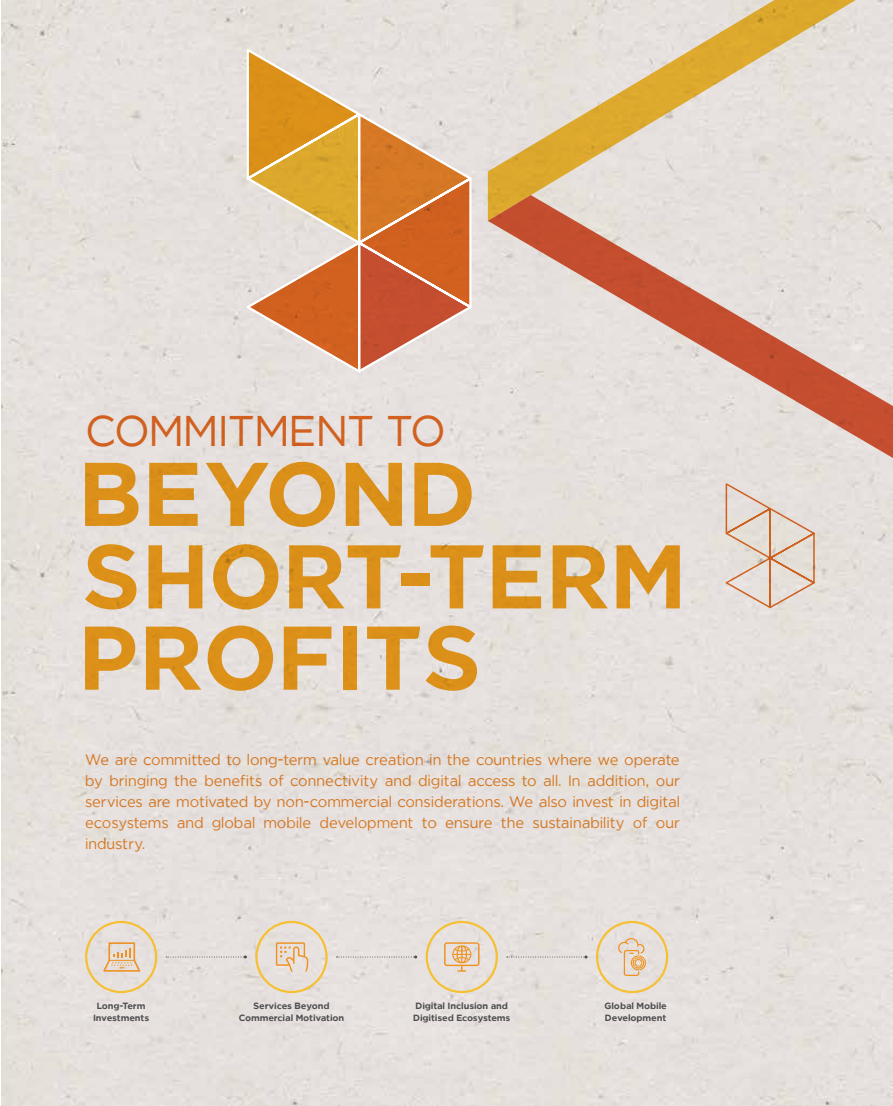
<style>
.page{position:relative;width:893px;height:1106px;background:#fff}
.page>*{position:absolute;margin:0;border:0;box-sizing:border-box;transform-origin:0 0}
.t1{font:42.75px "Axiata";color:#e86e25}
.t2{font:15px/21px "Axiata";color:#ee892b;text-align:justify}
.t3{font:700 9px/12px "Axiata";letter-spacing:-.015em;color:#4d4d4f;text-align:center}
</style>
<div class="page">
<div style="left:1px;top:0;width:892px;height:1106px;background:#e5e0dd"></div>
<svg style="left:488px;top:221px;width:405px;height:263px;background:#dfc6be"></svg>
<svg style="left:488px;top:0;width:405px;height:221px;background:#e2d3b9"></svg>
<svg style="left:724px;top:482px;width:92px;height:127px;background:#e2d3c8"></svg>
<svg style="left:85px;top:463px;width:54px;height:63px;background:#dea650"></svg>
<svg style="left:149px;top:463px;width:49px;height:63px;background:#ddaa5a"></svg>
<svg style="left:206px;top:462px;width:129px;height:65px;background:#e0bd88"></svg>
<svg style="left:346px;top:463px;width:56px;height:63px;background:#deab5c"></svg>
<svg style="left:414px;top:463px;width:58px;height:63px;background:#dfb068"></svg>
<svg style="left:85px;top:544px;width:51px;height:65px;background:#dfb471"></svg>
<svg style="left:149px;top:545px;width:53px;height:63px;background:#dfb169"></svg>
<svg style="left:213px;top:544px;width:65px;height:65px;background:#deb675"></svg>
<svg style="left:289px;top:545px;width:112px;height:63px;background:#dfb77a"></svg>
<div style="left:401px;top:573px;width:29px;height:12px;background:#db9019"></div>
<svg style="left:431px;top:545px;width:53px;height:63px;background:#e0c08f"></svg>
<svg style="left:493px;top:545px;width:48px;height:63px;background:#dda958"></svg>
<svg style="left:553px;top:545px;width:55px;height:63px;background:#ddad60"></svg>
<svg style="left:616px;top:545px;width:64px;height:63px;background:#dfae63"></svg>
<svg style="left:85px;top:626px;width:50px;height:63px;background:#dfb16b"></svg>
<svg style="left:146px;top:626px;width:55px;height:63px;background:#dfae62"></svg>
<svg style="left:208px;top:625px;width:65px;height:65px;background:#e0b778"></svg>
<svg style="left:284px;top:626px;width:47px;height:63px;background:#e0b574"></svg>
<div style="left:343px;top:626px;width:14px;height:63px;background:#dd9119"></div>
<svg style="left:367px;top:626px;width:53px;height:63px;background:#e1c08f"></svg>
<svg style="left:426px;top:625px;width:51px;height:65px;background:#dfb371"></svg>
<svg style="left:103px;top:942px;width:37px;height:29px"></svg>
<div style="left:85px;top:920px;width:72px;height:73px;border:2px solid #f6c035;border-radius:50%"></div>
<svg style="left:276px;top:942px;width:32px;height:29px"></svg>
<div style="left:255px;top:920px;width:73px;height:73px;border:2px solid #f6c035;border-radius:50%"></div>
<svg style="left:444px;top:942px;width:35px;height:29px"></svg>
<div style="left:426px;top:920px;width:72px;height:73px;border:2px solid #f6c035;border-radius:50%"></div>
<svg style="left:618px;top:938px;width:28px;height:38px"></svg>
<div style="left:596px;top:920px;width:72px;height:73px;border:2px solid #f6c035;border-radius:50%"></div>
<svg style="left:166px;top:955px;width:81px;height:3px"></svg>
<svg style="left:336px;top:955px;width:81px;height:3px"></svg>
<svg style="left:507px;top:955px;width:80px;height:3px"></svg>
<svg style="left:243px;top:47px;width:232px;height:328px;background:#dca97d"></svg>
<h1 class="t1" style="left:85px;top:405px;width:362px">COMMITMENT TO</h1>
<p class="t2" style="left:85px;top:748px;width:596px">We are committed to long-term value creation in the countries where we operate by bringing the benefits of connectivity and digital access to all. In addition, our services are motivated by non-commercial considerations. We also invest in digital ecosystems and global mobile development to ensure the sustainability of our industry.</p>
<p class="t3" style="left:93px;top:999px;width:58px">Long-Term<br>Investments</p>
<p class="t3" style="left:239px;top:999px;width:107px">Services Beyond<br>Commercial Motivation</p>
<p class="t3" style="left:604px;top:999px;width:64px;text-align:left">Global Mobile<br>Development</p>
<p class="t3" style="left:413px;top:999px;width:99px;text-align:left">Digital Inclusion and<br>Digitised Ecosystems</p>
</div>
